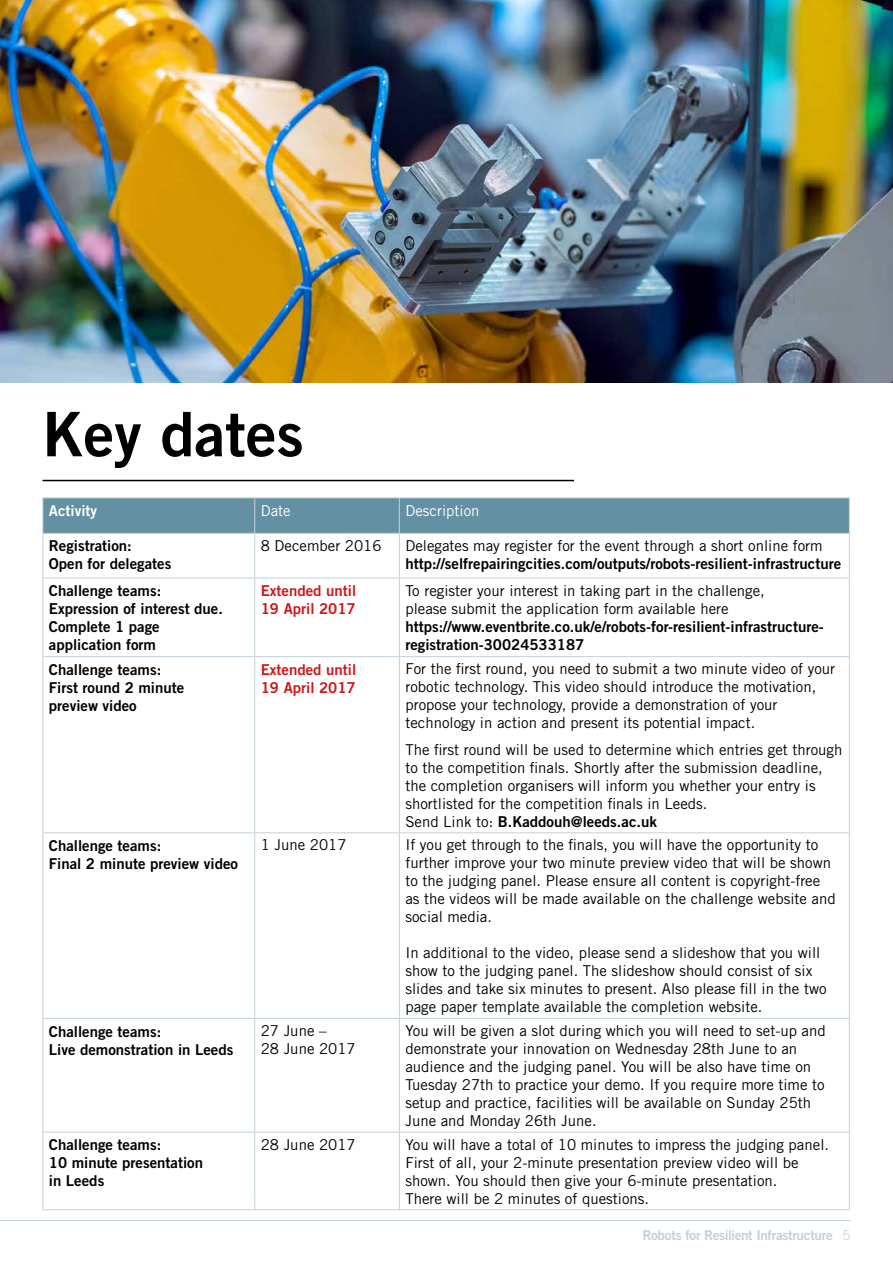
<style>
.page{position:relative;width:893px;height:1263px;background:#fff}
.page>*{position:absolute;margin:0;border:0;box-sizing:border-box;transform-origin:0 0}
.t1{font:61.5px "Trade Gothic Bold Two";color:#000}
.t2{font:15px/18px "Trade Gothic";color:#000}
.t3{font:15px/18px "Trade Gothic Bold Two";color:#000}
.t4{font:15px/18px "Trade Gothic Bold Two";color:#cd171a}
.t5{font:15px "Trade Gothic";color:#fff}
.t6{font:15px "Trade Gothic Bold Two";color:#fff}
.t7{font:13.5px "Trade Gothic Bold Two";letter-spacing:-.025em;color:#c2d1d9}
.s1{font-family:"Trade Gothic"}
.s2{font-family:"Trade Gothic";font-weight:300}
</style>
<div class="page">
<hr style="left:0;top:1220px;width:850px;height:1px;background:#c2d1d9">
<hr style="left:43px;top:480px;width:531px;height:1px;background:#000">
<img style="left:0;top:0;width:893px;height:383px">
<div style="left:44px;top:498px;width:805px;height:35px;background:#6490a3"></div>
<hr style="left:43px;top:497px;width:212px;height:1px;background:#c2d1d9">
<hr style="left:43px;top:498px;width:1px;height:35px;background:#c2d1d9">
<hr style="left:255px;top:497px;width:144px;height:1px;background:#c2d1d9">
<hr style="left:254px;top:498px;width:1px;height:35px;background:#c2d1d9">
<hr style="left:399px;top:497px;width:451px;height:1px;background:#c2d1d9">
<hr style="left:399px;top:498px;width:1px;height:35px;background:#c2d1d9">
<hr style="left:849px;top:498px;width:1px;height:35px;background:#c2d1d9">
<hr style="left:43px;top:533px;width:212px;height:1px;background:#c2d1d9">
<hr style="left:43px;top:534px;width:1px;height:44px;background:#c2d1d9">
<hr style="left:255px;top:533px;width:144px;height:1px;background:#c2d1d9">
<hr style="left:254px;top:534px;width:1px;height:44px;background:#c2d1d9">
<hr style="left:399px;top:533px;width:451px;height:1px;background:#c2d1d9">
<hr style="left:399px;top:534px;width:1px;height:44px;background:#c2d1d9">
<hr style="left:849px;top:534px;width:1px;height:44px;background:#c2d1d9">
<hr style="left:43px;top:578px;width:212px;height:1px;background:#c2d1d9">
<hr style="left:43px;top:578px;width:1px;height:78px;background:#c2d1d9">
<hr style="left:255px;top:578px;width:144px;height:1px;background:#c2d1d9">
<hr style="left:254px;top:578px;width:1px;height:78px;background:#c2d1d9">
<hr style="left:399px;top:578px;width:451px;height:1px;background:#c2d1d9">
<hr style="left:399px;top:578px;width:1px;height:78px;background:#c2d1d9">
<hr style="left:849px;top:578px;width:1px;height:78px;background:#c2d1d9">
<hr style="left:43px;top:656px;width:212px;height:1px;background:#c2d1d9">
<hr style="left:43px;top:657px;width:1px;height:175px;background:#c2d1d9">
<hr style="left:255px;top:656px;width:144px;height:1px;background:#c2d1d9">
<hr style="left:254px;top:657px;width:1px;height:175px;background:#c2d1d9">
<hr style="left:399px;top:656px;width:451px;height:1px;background:#c2d1d9">
<hr style="left:399px;top:657px;width:1px;height:175px;background:#c2d1d9">
<hr style="left:849px;top:657px;width:1px;height:175px;background:#c2d1d9">
<hr style="left:43px;top:832px;width:212px;height:1px;background:#c2d1d9">
<hr style="left:43px;top:833px;width:1px;height:185px;background:#c2d1d9">
<hr style="left:255px;top:832px;width:144px;height:1px;background:#c2d1d9">
<hr style="left:254px;top:833px;width:1px;height:185px;background:#c2d1d9">
<hr style="left:399px;top:832px;width:451px;height:1px;background:#c2d1d9">
<hr style="left:399px;top:833px;width:1px;height:185px;background:#c2d1d9">
<hr style="left:849px;top:833px;width:1px;height:185px;background:#c2d1d9">
<hr style="left:43px;top:1018px;width:212px;height:1px;background:#c2d1d9">
<hr style="left:43px;top:1019px;width:1px;height:113px;background:#c2d1d9">
<hr style="left:255px;top:1018px;width:144px;height:1px;background:#c2d1d9">
<hr style="left:254px;top:1019px;width:1px;height:113px;background:#c2d1d9">
<hr style="left:399px;top:1018px;width:451px;height:1px;background:#c2d1d9">
<hr style="left:399px;top:1019px;width:1px;height:113px;background:#c2d1d9">
<hr style="left:849px;top:1019px;width:1px;height:113px;background:#c2d1d9">
<hr style="left:43px;top:1132px;width:212px;height:1px;background:#c2d1d9">
<hr style="left:43px;top:1132px;width:1px;height:77px;background:#c2d1d9">
<hr style="left:255px;top:1132px;width:144px;height:1px;background:#c2d1d9">
<hr style="left:254px;top:1132px;width:1px;height:77px;background:#c2d1d9">
<hr style="left:399px;top:1132px;width:451px;height:1px;background:#c2d1d9">
<hr style="left:399px;top:1132px;width:1px;height:77px;background:#c2d1d9">
<hr style="left:849px;top:1132px;width:1px;height:77px;background:#c2d1d9">
<hr style="left:43px;top:1209px;width:212px;height:1px;background:#c2d1d9">
<hr style="left:255px;top:1209px;width:144px;height:1px;background:#c2d1d9">
<hr style="left:399px;top:1209px;width:451px;height:1px;background:#c2d1d9">
<h1 class="t1" style="left:43px;top:396px;width:263px">Key dates</h1>
<p class="t6" style="left:49px;top:501px;width:50px">Activity</p>
<p class="t5" style="left:261px;top:501px;width:31px">Date</p>
<p class="t5" style="left:405px;top:501px;width:76px">Description</p>
<p class="t3" style="left:49px;top:537px;width:124px">Registration:<br>Open for delegates</p>
<p class="t2" style="left:261px;top:536px;width:122px">8 December 2016</p>
<p class="t2" style="left:405px;top:536px;width:419px">Delegates may register for the event through a short online form</p>
<p class="t3" style="left:405px;top:554px;width:437px">http://selfrepairingcities.com/outputs/robots-resilient-infrastructure</p>
<p class="t3" style="left:49px;top:581px;width:176px">Challenge teams:<br>Expression of interest due.<br>Complete 1 page application form</p>
<p class="t4" style="left:261px;top:581px;width:97px">Extended until<br>19 April 2017</p>
<p class="t2" style="left:405px;top:581px;width:361px">To register your interest in taking part in the challenge, please submit the application form available here</p>
<p class="t3" style="left:405px;top:617px;width:420px">https://www.eventbrite.co.uk/e/robots-for-resilient-infrastructure&shy;registration-30024533187</p>
<p class="t3" style="left:49px;top:660px;width:137px">Challenge teams:<br>First round 2 minute preview video</p>
<p class="t4" style="left:261px;top:660px;width:97px">Extended until<br>19 April 2017</p>
<p class="t2" style="left:405px;top:660px;width:431px">For the first round, you need to submit a two minute video of your robotic technology. This video should introduce the motivation, propose your technology, provide a demonstration of your technology in action and present its potential impact.</p>
<p class="t2" style="left:405px;top:740px;width:439px">The first round will be used to determine which entries get through to the competition finals. Shortly after the submission deadline, the completion organisers will inform you whether your entry is shortlisted for the competition finals in Leeds.</p>
<p class="t3" style="left:405px;top:812px;width:253px"><span class="s1">Send Link to:</span> B.Kaddouh@leeds.ac.uk</p>
<p class="t3" style="left:49px;top:836px;width:191px">Challenge teams:<br>Final 2 minute preview video</p>
<p class="t2" style="left:261px;top:836px;width:87px">1 June 2017</p>
<p class="t2" style="left:405px;top:836px;width:432px">If you get through to the finals, you will have the opportunity to further improve your two minute preview video that will be shown to the judging panel. Please ensure all content is copyright-free as the videos will be made available on the challenge website and social media.</p>
<p class="t2" style="left:405px;top:944px;width:423px">In additional to the video, please send a slideshow that you will show to the judging panel. The slideshow should consist of six slides and take six minutes to present. Also please fill in the two page paper template available the completion website.</p>
<p class="t3" style="left:49px;top:1022px;width:186px">Challenge teams:<br>Live demonstration in Leeds</p>
<p class="t2" style="left:261px;top:1021px;width:96px">27 June –<br>28 June 2017</p>
<p class="t2" style="left:405px;top:1021px;width:422px">You will be given a slot during which you will need to set-up and demonstrate your innovation on Wednesday 28th June to an audience and the judging panel. You will be also have time on Tuesday 27th to practice your demo. If you require more time to setup and practice, facilities will be available on Sunday 25th June and Monday 26th June.</p>
<p class="t3" style="left:49px;top:1136px;width:156px">Challenge teams:<br>10 minute presentation in Leeds</p>
<p class="t2" style="left:261px;top:1135px;width:96px">28 June 2017</p>
<p class="t2" style="left:405px;top:1135px;width:425px">You will have a total of 10 minutes to impress the judging panel.<br>First of all, your 2-minute presentation preview video will be shown. You should then give your 6-minute presentation.<br>There will be 2 minutes of questions.</p>
<p class="t7" style="left:642px;top:1227px;width:209px">Robots for Resilient Infrastructure <span class="s2">5</span></p>
</div>
